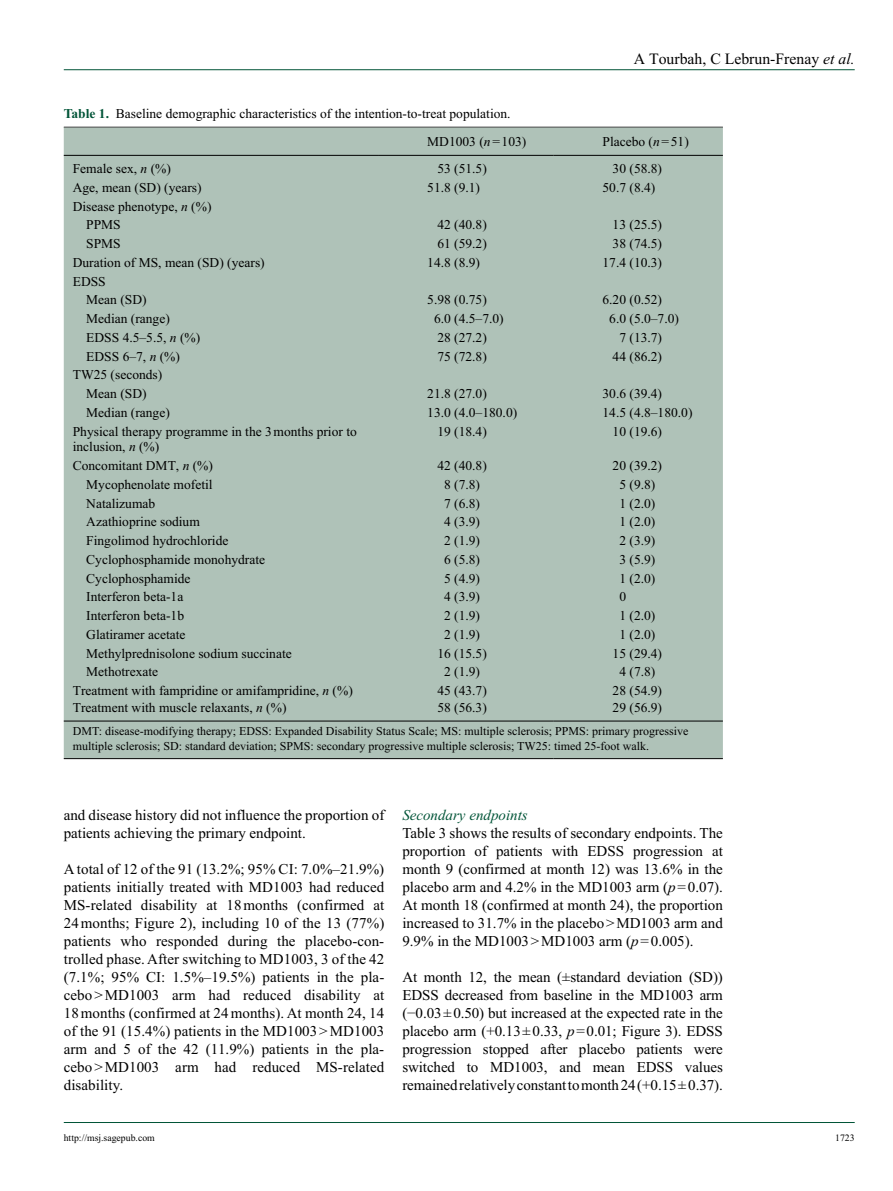
<style>
.page{position:relative;width:893px;height:1191px;background:#fff}
.page>*{position:absolute;margin:0;border:0;box-sizing:border-box;transform-origin:0 0}
.t1{font:15.75px "Times New Roman";color:#000}
.t2{font:15px/18px "Times New Roman";color:#000;text-align:justify}
.t3{font:italic 15px "Times New Roman";color:#005437}
.t4{font:13.5px/18.8px "Times New Roman";color:#000}
.t5{font:12px/14.2px "Times New Roman";color:#000}
.t6{font:9.75px "Times New Roman";color:#000}
.s1{font-weight:700;color:#005437}
.s2{font-style:italic}
</style>
<div class="page">
<hr style="left:64px;top:69px;width:791px;height:1px;background:#005437">
<hr style="left:64px;top:1122px;width:791px;height:1px;background:#005437">
<hr style="left:64px;top:127px;width:659px;height:1px;background:#000">
<div style="left:64px;top:128px;width:659px;height:630px;background:#afc2b8"></div>
<hr style="left:64px;top:155px;width:314px;height:1px;background:#000">
<hr style="left:378px;top:155px;width:175px;height:1px;background:#000">
<hr style="left:553px;top:155px;width:170px;height:1px;background:#000">
<hr style="left:64px;top:720px;width:314px;height:1px;background:#000">
<hr style="left:378px;top:720px;width:175px;height:1px;background:#000">
<hr style="left:553px;top:720px;width:170px;height:1px;background:#000">
<hr style="left:64px;top:758px;width:314px;height:1px;background:#000">
<hr style="left:378px;top:758px;width:175px;height:1px;background:#000">
<hr style="left:553px;top:758px;width:170px;height:1px;background:#000">
<p class="t4" style="left:427px;top:99px;width:101px;line-height:28.5px;text-indent:-363px"><span class="s1">Table 1.</span> Baseline demographic characteristics of the intention-to-treat population.<br>MD1003 (<span class="s2">n</span>=103)</p>
<p class="t1" style="left:634px;top:50px;width:222px">A Tourbah, C Lebrun-Frenay <span class="s2">et al.</span></p>
<p class="t4" style="left:602px;top:132px;width:88px">Placebo (<span class="s2">n</span>=51)</p>
<p class="t4" style="left:73px;top:159px;width:100px">Female sex, <span class="s2">n</span> (%)</p>
<p class="t4" style="left:437px;top:159px;width:51px">53 (51.5)</p>
<p class="t4" style="left:613px;top:159px;width:51px">30 (58.8)</p>
<p class="t4" style="left:73px;top:178px;width:130px">Age, mean (SD) (years)</p>
<p class="t4" style="left:427px;top:178px;width:54px">51.8 (9.1)</p>
<p class="t4" style="left:602px;top:178px;width:54px">50.7 (8.4)</p>
<p class="t4" style="left:86px;top:196px;width:127px;text-indent:-14px">Disease phenotype, <span class="s2">n</span> (%)<br>PPMS</p>
<p class="t4" style="left:437px;top:215px;width:51px">42 (40.8)</p>
<p class="t4" style="left:613px;top:215px;width:51px">13 (25.5)</p>
<p class="t4" style="left:86px;top:234px;width:36px">SPMS</p>
<p class="t4" style="left:437px;top:234px;width:51px">61 (59.2)</p>
<p class="t4" style="left:613px;top:234px;width:51px">38 (74.5)</p>
<p class="t4" style="left:73px;top:253px;width:193px">Duration of MS, mean (SD) (years)</p>
<p class="t4" style="left:427px;top:253px;width:54px">14.8 (8.9)</p>
<p class="t4" style="left:602px;top:253px;width:61px">17.4 (10.3)</p>
<p class="t4" style="left:86px;top:271px;width:62px;text-indent:-14px">EDSS<br>Mean (SD)</p>
<p class="t4" style="left:427px;top:290px;width:61px">5.98 (0.75)</p>
<p class="t4" style="left:602px;top:290px;width:61px">6.20 (0.52)</p>
<p class="t4" style="left:86px;top:309px;width:85px">Median (range)</p>
<p class="t4" style="left:434px;top:309px;width:71px">6.0 (4.5–7.0)</p>
<p class="t4" style="left:609px;top:309px;width:71px">6.0 (5.0–7.0)</p>
<p class="t4" style="left:86px;top:328px;width:115px">EDSS 4.5–5.5, <span class="s2">n</span> (%)</p>
<p class="t4" style="left:437px;top:328px;width:51px">28 (27.2)</p>
<p class="t4" style="left:619px;top:328px;width:44px">7 (13.7)</p>
<p class="t4" style="left:86px;top:347px;width:95px">EDSS 6–7, <span class="s2">n</span> (%)</p>
<p class="t4" style="left:437px;top:347px;width:51px">75 (72.8)</p>
<p class="t4" style="left:613px;top:347px;width:51px">44 (86.2)</p>
<p class="t4" style="left:73px;top:365px;width:91px;text-align:center">TW25 (seconds)<br>Mean (SD)</p>
<p class="t4" style="left:427px;top:384px;width:61px">21.8 (27.0)</p>
<p class="t4" style="left:602px;top:384px;width:61px">30.6 (39.4)</p>
<p class="t4" style="left:86px;top:403px;width:85px">Median (range)</p>
<p class="t4" style="left:427px;top:403px;width:91px">13.0 (4.0–180.0)</p>
<p class="t4" style="left:602px;top:403px;width:91px">14.5 (4.8–180.0)</p>
<p class="t4" style="left:73px;top:423px;width:286px;line-height:15.8px">Physical therapy programme in the 3months prior to inclusion, <span class="s2">n</span> (%)</p>
<p class="t4" style="left:437px;top:422px;width:51px">19 (18.4)</p>
<p class="t4" style="left:613px;top:422px;width:51px">10 (19.6)</p>
<p class="t4" style="left:73px;top:456px;width:142px">Concomitant DMT, <span class="s2">n</span> (%)</p>
<p class="t4" style="left:437px;top:456px;width:51px">42 (40.8)</p>
<p class="t4" style="left:613px;top:456px;width:51px">20 (39.2)</p>
<p class="t4" style="left:86px;top:475px;width:128px">Mycophenolate mofetil</p>
<p class="t4" style="left:444px;top:475px;width:37px">8 (7.8)</p>
<p class="t4" style="left:619px;top:475px;width:37px">5 (9.8)</p>
<p class="t4" style="left:86px;top:494px;width:70px">Natalizumab</p>
<p class="t4" style="left:444px;top:494px;width:37px">7 (6.8)</p>
<p class="t4" style="left:619px;top:494px;width:37px">1 (2.0)</p>
<p class="t4" style="left:86px;top:512px;width:115px">Azathioprine sodium</p>
<p class="t4" style="left:444px;top:512px;width:37px">4 (3.9)</p>
<p class="t4" style="left:619px;top:512px;width:37px">1 (2.0)</p>
<p class="t4" style="left:86px;top:531px;width:144px">Fingolimod hydrochloride</p>
<p class="t4" style="left:444px;top:531px;width:37px">2 (1.9)</p>
<p class="t4" style="left:619px;top:531px;width:37px">2 (3.9)</p>
<p class="t4" style="left:86px;top:550px;width:180px">Cyclophosphamide monohydrate</p>
<p class="t4" style="left:444px;top:550px;width:37px">6 (5.8)</p>
<p class="t4" style="left:619px;top:550px;width:37px">3 (5.9)</p>
<p class="t4" style="left:86px;top:569px;width:106px">Cyclophosphamide</p>
<p class="t4" style="left:444px;top:569px;width:37px">5 (4.9)</p>
<p class="t4" style="left:619px;top:569px;width:37px">1 (2.0)</p>
<p class="t4" style="left:86px;top:587px;width:99px">Interferon beta-1a</p>
<p class="t4" style="left:444px;top:587px;width:37px">4 (3.9)</p>
<p class="t4" style="left:619px;top:587px;width:8px">0</p>
<p class="t4" style="left:86px;top:606px;width:99px">Interferon beta-1b</p>
<p class="t4" style="left:444px;top:606px;width:37px">2 (1.9)</p>
<p class="t4" style="left:619px;top:606px;width:37px">1 (2.0)</p>
<p class="t4" style="left:86px;top:625px;width:101px">Glatiramer acetate</p>
<p class="t4" style="left:444px;top:625px;width:37px">2 (1.9)</p>
<p class="t4" style="left:619px;top:625px;width:37px">1 (2.0)</p>
<p class="t4" style="left:86px;top:644px;width:207px">Methylprednisolone sodium succinate</p>
<p class="t4" style="left:437px;top:644px;width:51px">16 (15.5)</p>
<p class="t4" style="left:613px;top:644px;width:51px">15 (29.4)</p>
<p class="t4" style="left:86px;top:662px;width:73px">Methotrexate</p>
<p class="t4" style="left:444px;top:662px;width:37px">2 (1.9)</p>
<p class="t4" style="left:619px;top:662px;width:37px">4 (7.8)</p>
<p class="t4" style="left:73px;top:681px;width:282px">Treatment with fampridine or amifampridine, <span class="s2">n</span> (%)</p>
<p class="t4" style="left:437px;top:681px;width:51px">45 (43.7)</p>
<p class="t4" style="left:613px;top:681px;width:51px">28 (54.9)</p>
<p class="t4" style="left:73px;top:698px;width:215px">Treatment with muscle relaxants, <span class="s2">n</span> (%)</p>
<p class="t4" style="left:437px;top:698px;width:51px">58 (56.3)</p>
<p class="t4" style="left:613px;top:698px;width:51px">29 (56.9)</p>
<p class="t5" style="left:73px;top:724px;width:617px">DMT: disease-modifying therapy; EDSS: Expanded Disability Status Scale; MS: multiple sclerosis; PPMS: primary progressive multiple sclerosis; SD: standard deviation; SPMS: secondary progressive multiple sclerosis; TW25: timed 25-foot walk.</p>
<p class="t2" style="left:64px;top:806px;width:322px">and disease history did not influence the proportion of patients achieving the primary endpoint.</p>
<p class="t2" style="left:64px;top:860px;width:322px">A total of 12 of the 91 (13.2%; 95% CI: 7.0%–21.9%) patients initially treated with MD1003 had reduced MS-related disability at 18months (confirmed at 24months; Figure 2), including 10 of the 13 (77%) patients who responded during the placebo-con&shy;trolled phase. After switching to MD1003, 3 of the 42 (7.1%; 95% CI: 1.5%–19.5%) patients in the pla&shy;cebo&gt;MD1003 arm had reduced disability at 18months (confirmed at 24months). At month 24, 14 of the 91 (15.4%) patients in the MD1003&gt;MD1003 arm and 5 of the 42 (11.9%) patients in the pla&shy;cebo&gt;MD1003 arm had reduced MS-related disability.</p>
<p class="t3" style="left:402px;top:807px;width:127px">Secondary endpoints</p>
<p class="t2" style="left:402px;top:824px;width:322px">Table 3 shows the results of secondary endpoints. The proportion of patients with EDSS progression at month 9 (confirmed at month 12) was 13.6% in the placebo arm and 4.2% in the MD1003 arm (<span class="s2">p</span>=0.07).<br>At month 18 (confirmed at month 24), the proportion increased to 31.7% in the placebo&gt;MD1003 arm and 9.9% in the MD1003&gt;MD1003 arm (<span class="s2">p</span>=0.005).</p>
<p class="t2" style="left:402px;top:968px;width:322px">At month 12, the mean (±standard deviation (SD))<br>EDSS decreased from baseline in the MD1003 arm (−0.03±0.50) but increased at the expected rate in the placebo arm (+0.13±0.33, <span class="s2">p</span>=0.01; Figure 3). EDSS progression stopped after placebo patients were switched to MD1003, and mean EDSS values remained relatively constant to month 24 (+0.15±0.37).</p>
<p class="t6" style="left:64px;top:1132px;width:93px">http://msj.sagepub.com</p>
<p class="t6" style="left:835px;top:1132px;width:21px">1723</p>
</div>
